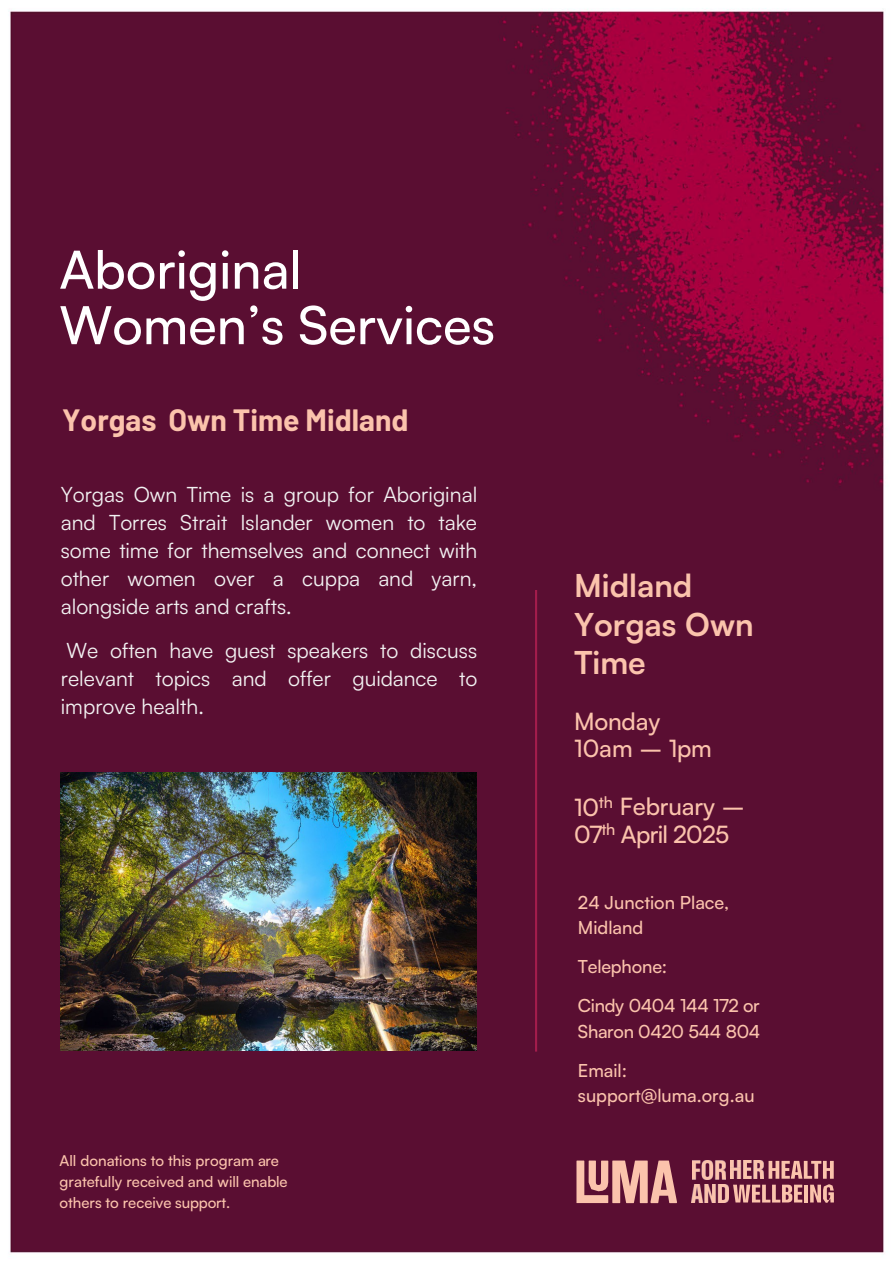
<style>
.page{position:relative;width:893px;height:1264px;background:#fff}
.page>*{position:absolute;margin:0;border:0;box-sizing:border-box;transform-origin:0 0}
.t1{font:500 52.5px/55.5px "Satoshi";color:#fff}
.t2{font:700 31.5px/37.8px "Satoshi";color:#fbc3ac}
.t3{font:700 30px "Barlow";color:#fbc3ac}
.t4{font:500 24px/27px "Satoshi";letter-spacing:-.01em;color:#fbc3ac}
.t5{font:21px/27.9px "Satoshi";color:#f2f2f2;text-align:justify}
.t6{font:500 18px/25.5px "Satoshi";letter-spacing:-.005em;color:#fbc3ac}
.t7{font:500 15px/21px "Satoshi";letter-spacing:-.005em;color:#fbc3ac}
</style>
<div class="page">
<img style="left:10px;top:8px;width:876px;height:1245px">
<hr style="left:535px;top:590px;width:2px;height:461px;background:#a31c4c">
<svg style="left:576px;top:1160px;width:101px;height:42px;background:#c28380"></svg>
<img style="left:692px;top:1160px;width:33px;height:18px">
<img style="left:730px;top:1160px;width:3px;height:18px">
<img style="left:691px;top:1184px;width:37px;height:18px">
<svg style="left:733px;top:1160px;width:100px;height:42px;background:#a8676e"></svg>
<img style="left:61px;top:772px;width:415px;height:277px">
<h1 class="t1" style="left:59px;top:239px;width:437px">Aboriginal<br>Women’s Services</h1>
<p class="t3" style="left:62px;top:398px;width:348px">Yorgas Own Time Midland</p>
<p class="t5" style="left:61px;top:479px;width:418px">Yorgas Own Time is a group for Aboriginal and Torres Strait Islander women to take some time for themselves and connect with other women over a cuppa and yarn, alongside arts and crafts.</p>
<p class="t5" style="left:61px;top:635px;width:418px">We often have guest speakers to discuss relevant topics and offer guidance to improve health.</p>
<p class="t7" style="left:59px;top:1149px;width:229px">All donations to this program are gratefully received and will enable others to receive support.</p>
<p class="t2" style="left:574px;top:564px;width:120px">Midland</p>
<p class="t2" style="left:574px;top:604px;width:181px">Yorgas Own<br>Time</p>
<p class="t4" style="left:574px;top:706px;width:139px">Monday<br>10am – 1pm</p>
<p class="t4" style="left:574px;top:792px;width:172px">10<sup>th</sup> February –<br>07<sup>th</sup> April 2025</p>
<p class="t6" style="left:578px;top:888px;width:153px">24 Junction Place,<br>Midland</p>
<p class="t6" style="left:578px;top:952px;width:91px">Telephone:</p>
<p class="t6" style="left:578px;top:991px;width:184px">Cindy 0404 144 172 or<br>Sharon 0420 544 804</p>
<p class="t6" style="left:578px;top:1056px;width:178px">Email: support@luma.org.au</p>
</div>
